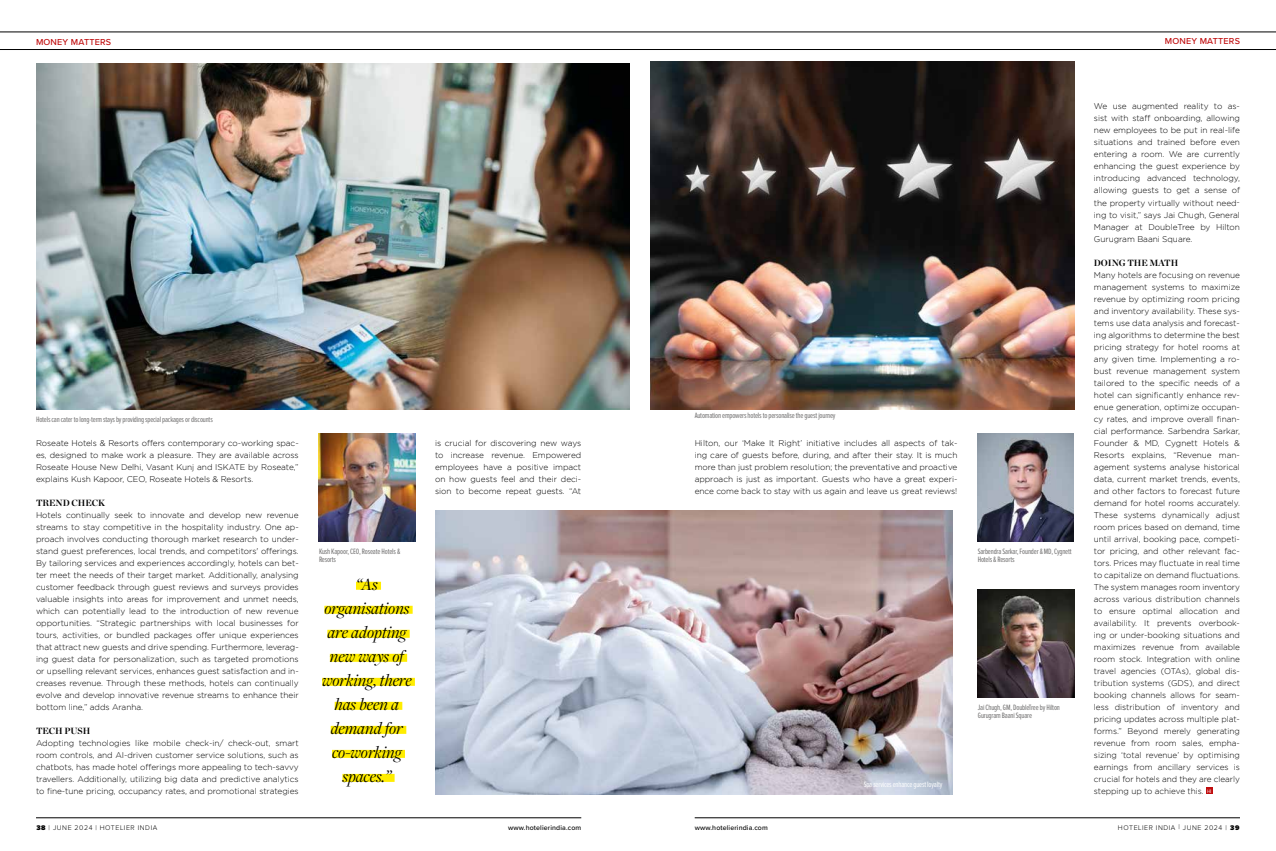
<style>
.page{position:relative;width:1276px;height:851px;background:#fff}
.page>*{position:absolute;margin:0;border:0;box-sizing:border-box;transform-origin:0 0}
.t1{font:italic 18px/24px "Freight Disp Pro";color:#000;text-align:center}
.t2{font:700 9px "Chronicle Display";letter-spacing:-.005em;color:#000}
.t3{font:500 9px "Proxima Nova";letter-spacing:.02em;color:#c00d0e}
.t4{font:300 8.3px/12px "Gotham";letter-spacing:-.005em;color:#000;text-align:justify}
.t5{font:8px/8.5px "Proxima Nova Ex Cn";letter-spacing:-.02em;color:#706f6f}
.t6{font:8px "Proxima Nova Ex Cn";letter-spacing:-.02em;color:#fff}
.t7{font:300 7px "Proxima Nova";letter-spacing:.08em;color:#000}
.t8{font:500 7px "Proxima Nova";letter-spacing:.02em;color:#000}
.s1{font-weight:900}
</style>
<div class="page">
<hr style="left:36px;top:817px;width:545px;height:1px;background:#000">
<hr style="left:694px;top:817px;width:546px;height:1px;background:#000">
<hr style="left:0;top:32px;width:638px;height:1px;background:#000">
<hr style="left:638px;top:32px;width:638px;height:1px;background:#000">
<hr style="left:0;top:49px;width:638px;height:1px;background:#000">
<hr style="left:638px;top:49px;width:638px;height:1px;background:#000">
<img style="left:977px;top:433px;width:97px;height:108px">
<img style="left:318px;top:433px;width:97px;height:108px">
<img style="left:977px;top:589px;width:97px;height:108px">
<div style="left:356px;top:581px;width:25px;height:8px;background:#ffed00"></div>
<div style="left:324px;top:605px;width:89px;height:8px;background:#ffed00"></div>
<div style="left:327px;top:629px;width:83px;height:8px;background:#ffed00"></div>
<div style="left:330px;top:653px;width:77px;height:8px;background:#ffed00"></div>
<div style="left:322px;top:677px;width:93px;height:8px;background:#ffed00"></div>
<div style="left:335px;top:701px;width:67px;height:8px;background:#ffed00"></div>
<div style="left:331px;top:725px;width:75px;height:8px;background:#ffed00"></div>
<div style="left:332px;top:749px;width:73px;height:8px;background:#ffed00"></div>
<div style="left:342px;top:773px;width:52px;height:8px;background:#ffed00"></div>
<img style="left:36px;top:63px;width:593px;height:346px">
<svg style="left:1206px;top:787px;width:6px;height:6px"></svg>
<img style="left:650px;top:61px;width:424px;height:348px">
<img style="left:435px;top:510px;width:517px;height:284px">
<p class="t3" style="left:36px;top:35px;width:77px">MONEY MATTERS</p>
<p class="t3" style="left:1164px;top:34px;width:77px">MONEY MATTERS</p>
<p class="t5" style="left:36px;top:415px;width:178px">Hotels can cater to long-term stays by providing special packages or discounts</p>
<p class="t4" style="left:36px;top:436px;width:264px">Roseate Hotels &amp; Resorts offers contemporary co-working spac&shy;es, designed to make work a pleasure. They are available across Roseate House New Delhi, Vasant Kunj and ISKATE by Roseate,” explains Kush Kapoor, CEO, Roseate Hotels &amp; Resorts.</p>
<p class="t2" style="left:36px;top:495px;width:70px">TREND CHECK</p>
<p class="t4" style="left:36px;top:508px;width:264px">Hotels continually seek to innovate and develop new revenue streams to stay competitive in the hospitality industry. One ap&shy;proach involves conducting thorough market research to under&shy;stand guest preferences, local trends, and competitors' offerings.<br>By tailoring services and experiences accordingly, hotels can bet&shy;ter meet the needs of their target market. Additionally, analysing customer feedback through guest reviews and surveys provides valuable insights into areas for improvement and unmet needs, which can potentially lead to the introduction of new revenue opportunities. “Strategic partnerships with local businesses for tours, activities, or bundled packages offer unique experiences that attract new guests and drive spending. Furthermore, leverag&shy;ing guest data for personalization, such as targeted promotions or upselling relevant services, enhances guest satisfaction and in&shy;creases revenue. Through these methods, hotels can continually evolve and develop innovative revenue streams to enhance their bottom line,” adds Aranha.</p>
<p class="t2" style="left:36px;top:723px;width:56px">TECH PUSH</p>
<p class="t4" style="left:36px;top:736px;width:264px">Adopting technologies like mobile check-in/ check-out, smart room controls, and AI-driven customer service solutions, such as chatbots, has made hotel offerings more appealing to tech-savvy travellers. Additionally, utilizing big data and predictive analytics to fine-tune pricing, occupancy rates, and promotional strategies</p>
<p class="t5" style="left:319px;top:547px;width:83px">Kush Kapoor, CEO, Roseate Hotels &amp;<br>Resorts</p>
<h1 class="t1" style="left:322px;top:571px;width:91px">“As organisations are adopting new ways of working, there has been a demand for co-working spaces.”</h1>
<p class="t4" style="left:435px;top:436px;width:148px">is crucial for discovering new ways to increase revenue. Empowered employees have a positive impact on how guests feel and their deci&shy;sion to become repeat guests. “At</p>
<p class="t5" style="left:694px;top:411px;width:142px">Automation empowers hotels to personalise the guest journey</p>
<p class="t4" style="left:694px;top:436px;width:264px">Hilton, our ‘Make It Right’ initiative includes all aspects of tak&shy;ing care of guests before, during, and after their stay. It is much more than just problem resolution; the preventative and proactive approach is just as important. Guests who have a great experi&shy;ence come back to stay with us again and leave us great reviews!</p>
<p class="t5" style="left:977px;top:547px;width:95px">Sarbendra Sarkar, Founder &amp; MD, Cygnett<br>Hotels &amp; Resorts</p>
<p class="t6" style="left:863px;top:780px;width:80px">Spa services enhance guest loyalty</p>
<p class="t5" style="left:978px;top:703px;width:84px">Jai Chugh, GM, DoubleTree by Hilton<br>Gurugram Baani Square</p>
<p class="t4" style="left:1094px;top:100px;width:148px">We use augmented reality to as&shy;sist with staff onboarding, allowing new employees to be put in real-life situations and trained before even entering a room. We are currently enhancing the guest experience by introducing advanced technology, allowing guests to get a sense of the property virtually without need&shy;ing to visit,” says Jai Chugh, General Manager at DoubleTree by Hilton Gurugram Baani Square.</p>
<p class="t2" style="left:1094px;top:255px;width:86px">DOING THE MATH</p>
<p class="t4" style="left:1094px;top:268px;width:147px">Many hotels are focusing on revenue management systems to maximize revenue by optimizing room pricing and inventory availability. These sys&shy;tems use data analysis and forecast&shy;ing algorithms to determine the best pricing strategy for hotel rooms at any given time. Implementing a ro&shy;bust revenue management system tailored to the specific needs of a hotel can significantly enhance rev&shy;enue generation, optimize occupan&shy;cy rates, and improve overall finan&shy;cial performance. Sarbendra Sarkar, Founder &amp; MD, Cygnett Hotels &amp; Resorts explains, “Revenue man&shy;agement systems analyse historical data, current market trends, events, and other factors to forecast future demand for hotel rooms accurately.<br>These systems dynamically adjust room prices based on demand, time until arrival, booking pace, competi&shy;tor pricing, and other relevant fac&shy;tors. Prices may fluctuate in real time to capitalize on demand fluctuations.<br>The system manages room inventory across various distribution channels to ensure optimal allocation and availability. It prevents overbook&shy;ing or under-booking situations and maximizes revenue from available room stock. Integration with online travel agencies (OTAs), global dis&shy;tribution systems (GDS), and direct booking channels allows for seam&shy;less distribution of inventory and pricing updates across multiple plat&shy;forms.” Beyond merely generating revenue from room sales, empha&shy;sizing ‘total revenue’ by optimising earnings from ancillary services is crucial for hotels and they are clearly stepping up to achieve this. <sup>HI</sup></p>
<p class="t7" style="left:36px;top:823px;width:122px"><span class="s1">38</span> | JUNE 2024 | HOTELIER INDIA</p>
<p class="t8" style="left:508px;top:822px;width:75px">www.hotelierindia.com</p>
<p class="t8" style="left:694px;top:822px;width:75px">www.hotelierindia.com</p>
<p class="t7" style="left:1118px;top:823px;width:123px">HOTELIER INDIA | JUNE 2024 | <span class="s1">39</span></p>
</div>
